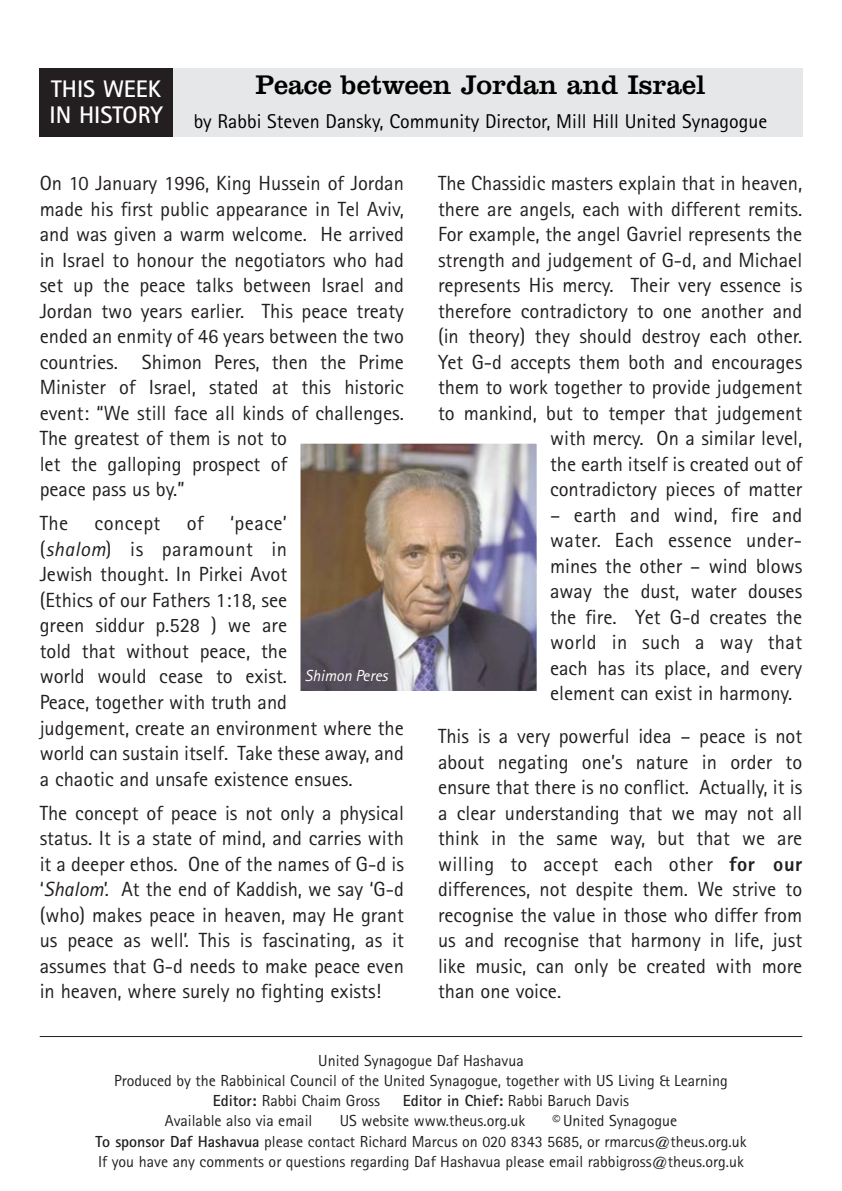
<style>
.page{position:relative;width:842px;height:1191px;background:#fff}
.page>*{position:absolute;margin:0;border:0;box-sizing:border-box;transform-origin:0 0}
.t1{font:28px "Clarendon";color:#000}
.t2{font:700 24px/26px "Rotis Sans Serif";color:#fff}
.t3{font:20.4px/25.4px "Rotis Sans Serif";color:#231f20;text-align:justify}
.t4{font:20.4px "Rotis Sans Serif";letter-spacing:.02em;color:#231f20}
.t5{font:20px "Rotis Sans Serif";color:#000}
.t6{font:16px/20.2px "Rotis Sans Serif";color:#231f20}
.t7{font:italic 16px "Rotis Sans Serif";color:#fff}
.s1{font-style:italic}
.s2{font-weight:800}
.s3{font-weight:700}
</style>
<div class="page">
<hr style="left:40px;top:1036px;width:762px;height:1px;background:#231f20">
<img style="left:301px;top:444px;width:235px;height:246px">
<div style="left:159px;top:68px;width:643px;height:68px;background:#e6e7e8"></div>
<div style="left:40px;top:68px;width:133px;height:68px;background:#231f20"></div>
<p class="t2" style="left:49px;top:78px;width:115px">THIS WEEK<br>IN HISTORY</p>
<h1 class="t1" style="left:256px;top:76px;width:451px">Peace between Jordan and Israel</h1>
<p class="t5" style="left:194px;top:114px;width:575px">by Rabbi Steven Dansky, Community Director, Mill Hill United Synagogue</p>
<p class="t3" style="left:40px;top:173px;width:366px;text-align:left">On 10 January 1996, King Hussein of Jordan made his first public appearance in Tel Aviv, and was given a warm welcome. He arrived in Israel to honour the negotiators who had set up the peace talks between Israel and Jordan two years earlier. This peace treaty ended an enmity of 46 years between the two countries. Shimon Peres, then the Prime Minister of Israel, stated at this historic event: “We still face all kinds of challenges.<br>The greatest of them is not to<br>let the galloping prospect of<br>peace pass us by.”</p>
<p class="t3" style="left:40px;top:513px;width:30px">The</p>
<p class="t4" style="left:95px;top:516px;width:67px">concept</p>
<p class="t3" style="left:187px;top:513px;width:18px">of</p>
<p class="t3" style="left:40px;top:513px;width:366px;text-align:left;text-indent:190px">‘peace’<br>(<span class="s1">shalom</span>) is paramount in<br>Jewish thought. In Pirkei Avot<br>(Ethics of our Fathers 1:18, see<br>green siddur p.528 ) we are<br>told that without peace, the<br>world would cease to exist.<br>Peace, together with truth and<br>judgement, create an environment where the world can sustain itself. Take these away, and a chaotic and unsafe existence ensues.</p>
<p class="t3" style="left:40px;top:802px;width:366px">The concept of peace is not only a physical status. It is a state of mind, and carries with it a deeper ethos. One of the names of G-d is ‘<span class="s1">Shalom</span>’. At the end of Kaddish, we say ‘G-d (who) makes peace in heaven, may He grant us peace as well’. This is fascinating, as it assumes that G-d needs to make peace even in heaven, where surely no fighting exists!</p>
<p class="t7" style="left:305px;top:669px;width:84px">Shimon Peres</p>
<p class="t3" style="left:438px;top:173px;width:366px;text-align:right">The Chassidic masters explain that in heaven, there are angels, each with different remits.<br>For example, the angel Gavriel represents the strength and judgement of G-d, and Michael represents His mercy. Their very essence is therefore contradictory to one another and (in theory) they should destroy each other.<br>Yet G-d accepts them both and encourages them to work together to provide judgement to mankind, but to temper that judgement with mercy. On a similar level,<br>the earth itself is created out of contradictory pieces of matter</p>
<p class="t3" style="left:550px;top:504px;width:254px">– earth and wind, fire and water. Each essence under&shy;mines the other – wind blows away the dust, water douses the fire. Yet G-d creates the world in such a way that each has its place, and every element can exist in harmony.</p>
<p class="t3" style="left:438px;top:725px;width:366px">This is a very powerful idea – peace is not about negating one’s nature in order to ensure that there is no conflict. Actually, it is a clear understanding that we may not all think in the same way, but that we are willing to accept each other <span class="s2">for our </span>differences, not despite them. We strive to recognise the value in those who differ from us and recognise that harmony in life, just like music, can only be created with more than one voice.</p>
<p class="t6" style="left:318px;top:1051px;width:207px">United Synagogue Daf Hashavua</p>
<p class="t6" style="left:114px;top:1072px;width:615px">Produced by the Rabbinical Council of the United Synagogue, together with US Living &amp; Learning</p>
<p class="t6" style="left:213px;top:1092px;width:169px"><span class="s3">Editor:</span> Rabbi Chaim Gross</p>
<p class="t6" style="left:403px;top:1092px;width:228px"><span class="s3">Editor in Chief:</span> Rabbi Baruch Davis</p>
<p class="t6" style="left:165px;top:1112px;width:149px">Available also via email</p>
<p class="t6" style="left:340px;top:1112px;width:187px">US website www.theus.org.uk</p>
<p class="t6" style="left:95px;top:1112px;width:653px;text-indent:457px">© United Synagogue<br><span class="s3">To sponsor Daf Hashavua</span> please contact Richard Marcus on 020 8343 5685, or rmarcus@theus.org.uk<br>If you have any comments or questions regarding Daf Hashavua please email rabbigross@theus.org.uk</p>
</div>
